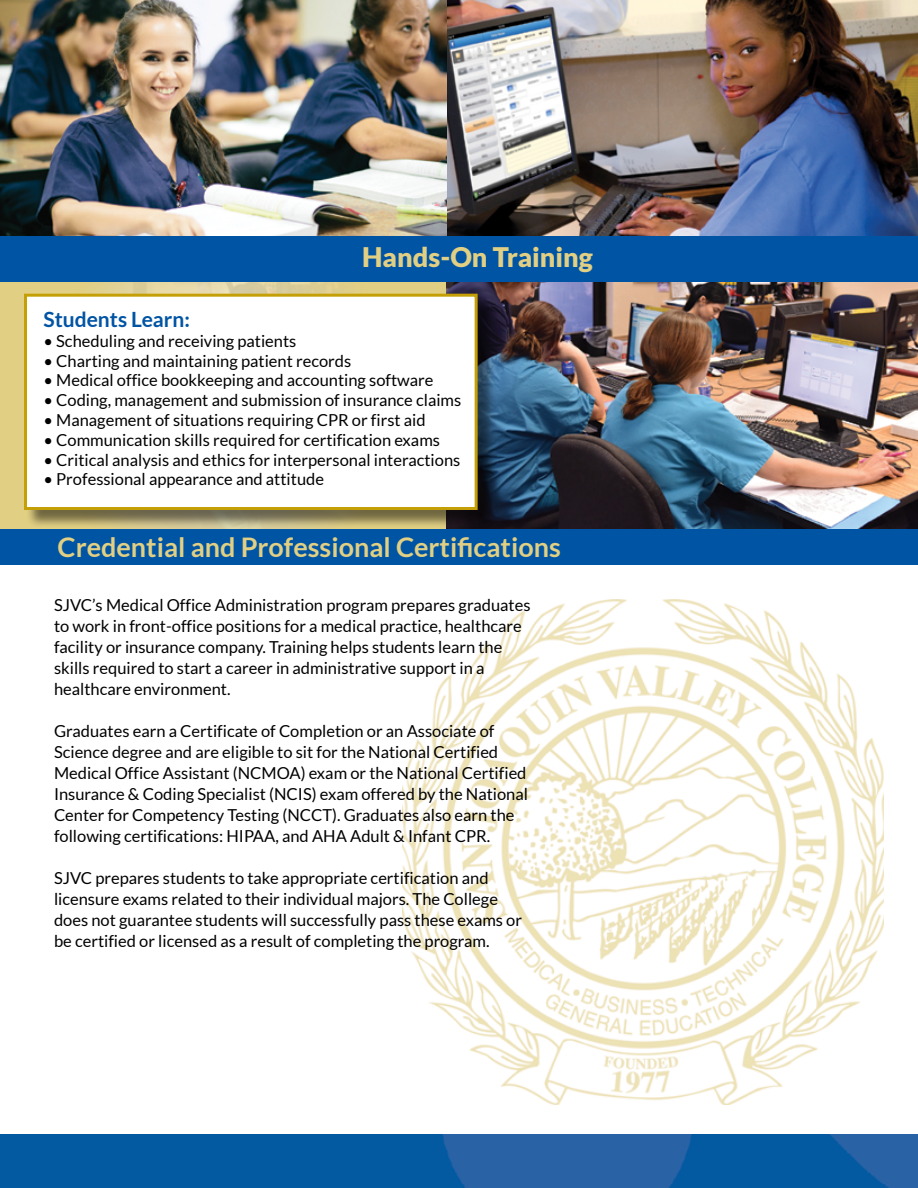
<style>
.page{position:relative;width:918px;height:1188px;background:#fff}
.page>*{position:absolute;margin:0;border:0;box-sizing:border-box;transform-origin:0 0}
.t1{font:700 27px "Lato";color:#e1cf83}
.t2{font:900 27px "Lato";color:#e1cf83}
.t3{font:700 21px "Lato";color:#0054a4}
.t4{font:16.5px/21px "Lato";color:#000}
</style>
<div class="page">
<img style="left:447px;top:0;width:471px;height:237px">
<svg style="left:0;top:282px;width:447px;height:247px;background:#e0cf89"></svg>
<div style="left:0;top:529px;width:918px;height:36px;background:#0054a4"></div>
<img style="left:0;top:1134px;width:918px;height:54px">
<img style="left:403px;top:599px;width:480px;height:506px">
<img style="left:0;top:0;width:447px;height:237px">
<img style="left:447px;top:282px;width:471px;height:247px">
<div style="left:26px;top:295px;width:470px;height:233px;background:#000;opacity:.5"></div>
<div style="left:24px;top:294px;width:454px;height:216px;background:#fff;border:3px solid #c4a006"></div>
<div style="left:0;top:237px;width:918px;height:45px;background:#0054a4"></div>
<p class="t2" style="left:362px;top:241px;width:232px">Hands-On Training</p>
<p class="t3" style="left:43px;top:307px;width:148px">Students Learn:</p>
<p class="t4" style="left:43px;top:330px;width:254px">• Scheduling and receiving patients</p>
<p class="t4" style="left:43px;top:350px;width:309px">• Charting and maintaining patient records</p>
<p class="t4" style="left:43px;top:370px;width:392px">• Medical office bookkeeping and accounting software</p>
<p class="t4" style="left:43px;top:390px;width:419px">• Coding, management and submission of insurance claims</p>
<p class="t4" style="left:43px;top:409px;width:384px">• Management of situations requiring CPR or first aid</p>
<p class="t4" style="left:43px;top:429px;width:398px">• Communication skills required for certification exams</p>
<p class="t4" style="left:43px;top:449px;width:418px">• Critical analysis and ethics for interpersonal interactions</p>
<p class="t4" style="left:43px;top:469px;width:282px">• Professional appearance and attitude</p>
<p class="t1" style="left:58px;top:532px;width:505px">Credential and Professional Certifications</p>
<p class="t4" style="left:54px;top:594px;width:478px">SJVC’s Medical Office Administration program prepares graduates to work in front-office positions for a medical practice, healthcare facility or insurance company. Training helps students learn the skills required to start a career in administrative support in a healthcare environment.</p>
<p class="t4" style="left:54px;top:720px;width:476px">Graduates earn a Certificate of Completion or an Associate of Science degree and are eligible to sit for the National Certified Medical Office Assistant (NCMOA) exam or the National Certified Insurance &amp; Coding Specialist (NCIS) exam offered by the National Center for Competency Testing (NCCT). Graduates also earn the following certifications: HIPAA, and AHA Adult &amp; Infant CPR.</p>
<p class="t4" style="left:54px;top:867px;width:470px">SJVC prepares students to take appropriate certification and licensure exams related to their individual majors. The College does not guarantee students will successfully pass these exams or be certified or licensed as a result of completing the program.</p>
</div>
